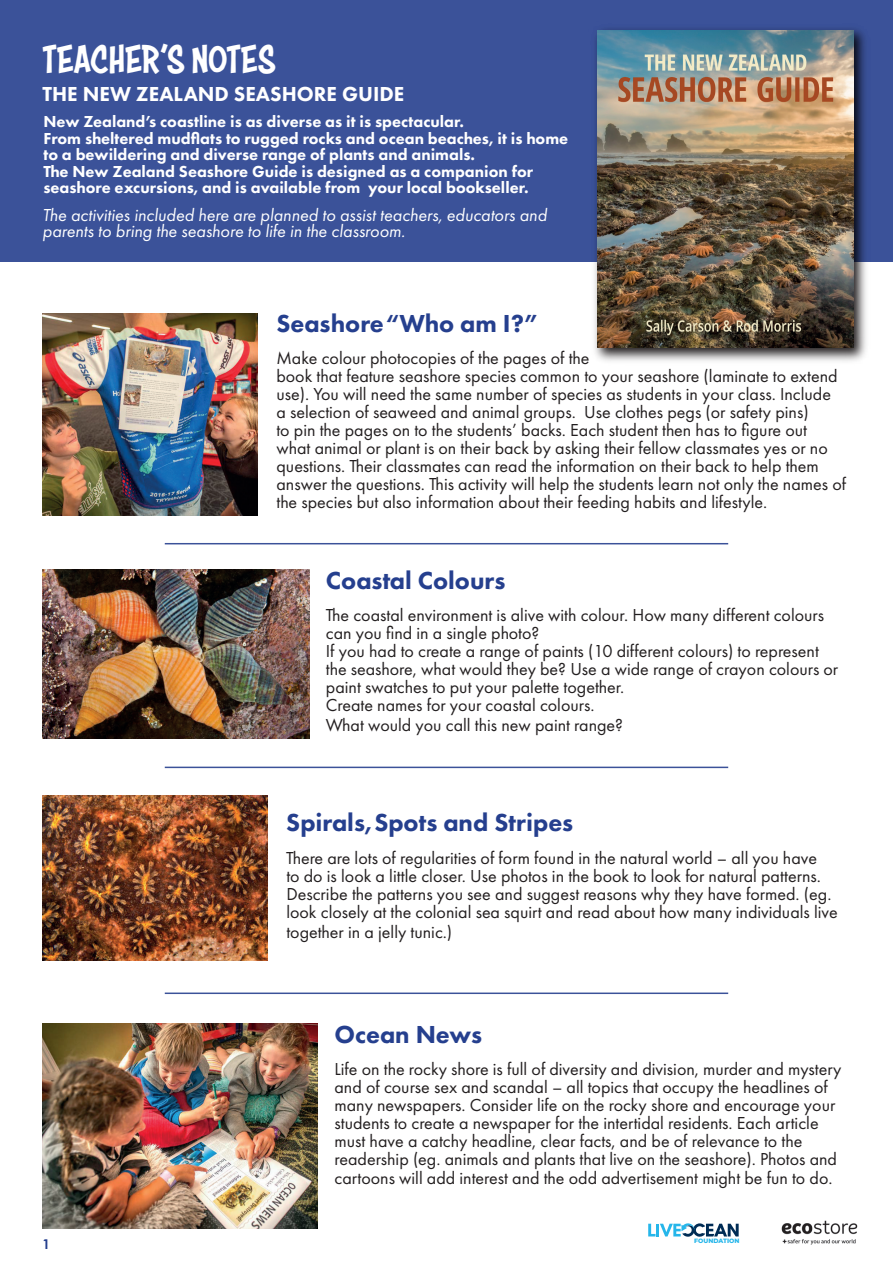
<style>
.page{position:relative;width:893px;height:1263px;background:#fff}
.page>*{position:absolute;margin:0;border:0;box-sizing:border-box;transform-origin:0 0}
.t1{font:42px "Astounder Squared BB";letter-spacing:-.005em;color:#fff}
.t2{font:800 25.5px "Futura PT";color:#253f8e}
.t3{font:800 21px "Futura PT";color:#fff}
.t4{font:18px/18px "Futura PT";color:#231f20}
.t5{font:italic 18px/16.5px "Futura PT";color:#fff}
.t6{font:800 16.5px/16.5px "Futura PT";color:#fff}
.t7{font:700 13.5px "Century Gothic Pro";color:#253f8e}
.t8{font:800 6.3px "Montserrat";color:#26b6ea}
</style>
<div class="page">
<img style="left:43px;top:313px;width:214px;height:202px">
<img style="left:43px;top:570px;width:266px;height:169px">
<img style="left:43px;top:796px;width:225px;height:165px">
<div style="left:0;top:0;width:893px;height:261px;background:#3b5299"></div>
<img style="left:43px;top:1024px;width:274px;height:205px">
<hr style="left:165px;top:543px;width:563px;height:1px;background:#253f8e">
<hr style="left:165px;top:767px;width:563px;height:1px;background:#253f8e">
<hr style="left:165px;top:992px;width:563px;height:2px;background:#253f8e">
<img style="left:588px;top:28px;width:282px;height:333px">
<img style="left:598px;top:31px;width:256px;height:317px">
<svg style="left:648px;top:1223px;width:91px;height:14px"></svg>
<img style="left:781px;top:1220px;width:77px;height:25px">
<h1 class="t1" style="left:43px;top:36px;width:235px">TEACHER’S NOTES</h1>
<p class="t3" style="left:43px;top:81px;width:363px">THE NEW ZEALAND SEASHORE GUIDE</p>
<p class="t6" style="left:43px;top:113px;width:526px">New Zealand’s coastline is as diverse as it is spectacular.<br>From sheltered mudflats to rugged rocks and ocean beaches, it is home to a bewildering and diverse range of plants and animals.<br>The New Zealand Seashore Guide is designed as a companion for seashore excursions, and is available from your local bookseller.</p>
<p class="t5" style="left:43px;top:206px;width:506px">The activities included here are planned to assist teachers, educators and parents to bring the seashore to life in the classroom.</p>
<h2 class="t2" style="left:276px;top:308px;width:263px">Seashore“Who am I?”</h2>
<p class="t4" style="left:276px;top:349px;width:571px">Make colour photocopies of the pages of the<br>book that feature seashore species common to your seashore (laminate to extend use). You will need the same number of species as students in your class. Include<br>a selection of seaweed and animal groups. Use clothes pegs (or safety pins)<br>to pin the pages on to the students’ backs. Each student then has to figure out<br>what animal or plant is on their back by asking their fellow classmates yes or no questions. Their classmates can read the information on their back to help them answer the questions. This activity will help the students learn not only the names of the species but also information about their feeding habits and lifestyle.</p>
<h2 class="t2" style="left:326px;top:564px;width:181px">Coastal Colours</h2>
<p class="t4" style="left:326px;top:606px;width:514px">The coastal environment is alive with colour. How many different colours can you find in a single photo?<br>If you had to create a range of paints (10 different colours) to represent the seashore, what would they be? Use a wide range of crayon colours or paint swatches to put your palette together.<br>Create names for your coastal colours.</p>
<p class="t4" style="left:326px;top:715px;width:299px">What would you call this new paint range?</p>
<h2 class="t2" style="left:286px;top:806px;width:289px">Spirals, Spots and Stripes</h2>
<p class="t4" style="left:286px;top:849px;width:553px">There are lots of regularities of form found in the natural world – all you have<br>to do is look a little closer. Use photos in the book to look for natural patterns.<br>Describe the patterns you see and suggest reasons why they have formed. (eg. look closely at the colonial sea squirt and read about how many individuals live</p>
<p class="t4" style="left:286px;top:923px;width:167px">together in a jelly tunic.)</p>
<p class="t7" style="left:42px;top:1236px;width:9px">1</p>
<h2 class="t2" style="left:334px;top:1018px;width:149px">Ocean News</h2>
<p class="t4" style="left:334px;top:1059px;width:509px">Life on the rocky shore is full of diversity and division, murder and mystery and of course sex and scandal – all topics that occupy the headlines of many newspapers. Consider life on the rocky shore and encourage your students to create a newspaper for the intertidal residents. Each article must have a catchy headline, clear facts, and be of relevance to the readership (eg. animals and plants that live on the seashore). Photos and</p>
<p class="t4" style="left:334px;top:1169px;width:500px">cartoons will add interest and the odd advertisement might be fun to do.</p>
<p class="t8" style="left:694px;top:1235px;width:47px">FOUNDATION</p>
</div>
